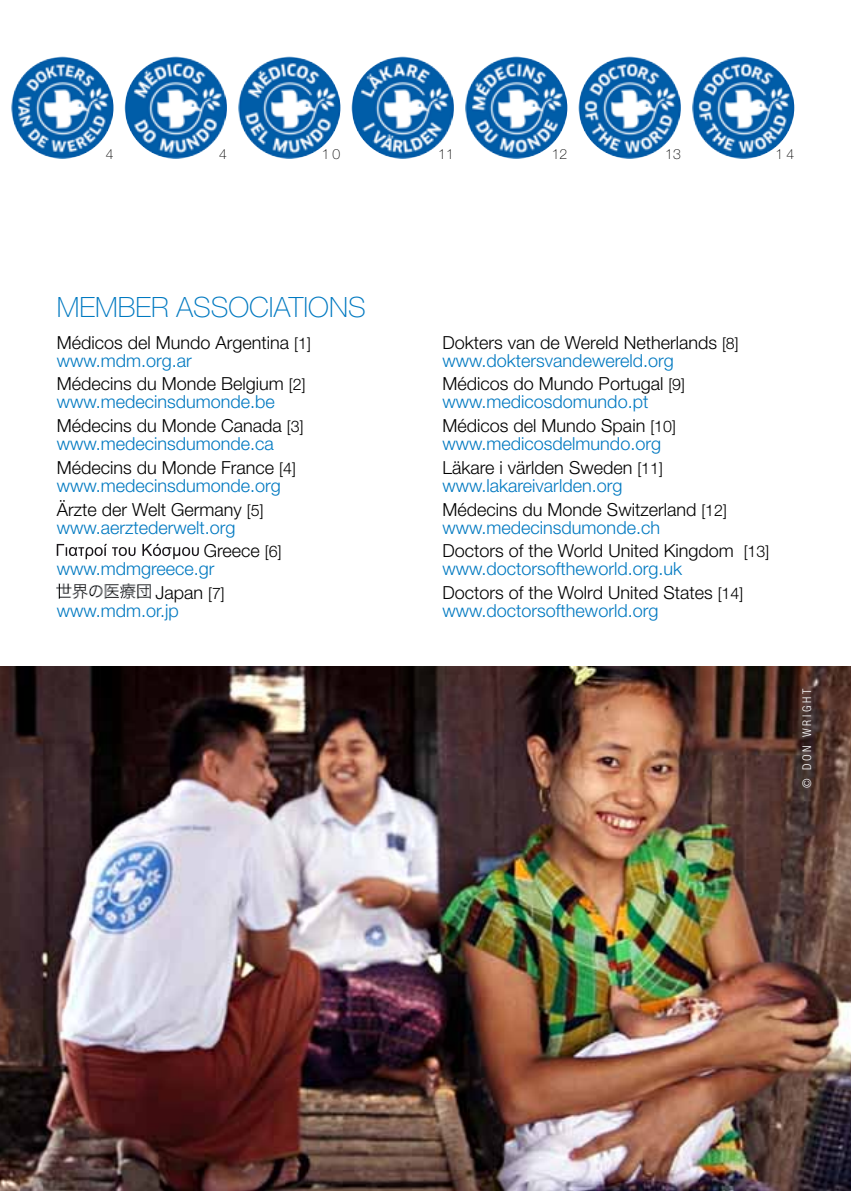
<style>
.page{position:relative;width:851px;height:1191px;background:#fff}
.page>*{position:absolute;margin:0;border:0;box-sizing:border-box;transform-origin:0 0}
.t1{font:100 28px "Helvetica Neue";color:#0079c1}
.t2{font:300 18px/18px "Helvetica Neue";color:#000}
.t3{font:300 18px/18px "Helvetica Neue";color:#0079c1}
.t4{font:100 14px "Helvetica Neue";color:#000}
.t5{font:300 condensed 12px "Helvetica Neue";letter-spacing:.22em;color:#fff}
.s1{font-size:16px}
.s2{color:#0079c1}
.s3{color:#000}
.s4{font-size:16px;color:#000}
</style>
<div class="page">
<svg style="left:57px;top:544px;width:78px;height:15px"></svg>
<svg style="left:142px;top:544px;width:57px;height:15px"></svg>
<img style="left:57px;top:583px;width:93px;height:16px">
<img style="left:238px;top:57px;width:102px;height:102px;border-radius:51px">
<img style="left:692px;top:57px;width:102px;height:102px;border-radius:51px">
<img style="left:11px;top:57px;width:102px;height:102px;border-radius:51px">
<img style="left:125px;top:57px;width:102px;height:102px;border-radius:51px">
<img style="left:578px;top:57px;width:102px;height:102px;border-radius:51px">
<img style="left:351px;top:57px;width:103px;height:102px;border-radius:51px">
<img style="left:465px;top:57px;width:102px;height:102px;border-radius:51px">
<img style="left:0;top:666px;width:850px;height:525px">
<p class="t4" style="left:106px;top:146px;width:9px">4</p>
<p class="t4" style="left:219px;top:146px;width:9px">4</p>
<p class="t4" style="left:321px;top:146px;width:20px">10</p>
<p class="t4" style="left:438px;top:146px;width:17px">11</p>
<p class="t4" style="left:551px;top:146px;width:17px">12</p>
<p class="t4" style="left:665px;top:146px;width:17px">13</p>
<p class="t4" style="left:775px;top:146px;width:20px">14</p>
<h1 class="t1" style="left:57px;top:291px;width:310px">MEMBER ASSOCIATIONS</h1>
<p class="t2" style="left:57px;top:333px;width:255px">Médicos del Mundo Argentina <span class="s1">[1] </span><span class="s2">www.mdm.org.ar</span></p>
<p class="t2" style="left:57px;top:375px;width:250px">Médecins du Monde Belgium <span class="s1">[2] </span><span class="s2">www.medecinsdumonde.be</span></p>
<p class="t3" style="left:57px;top:416px;width:248px"><span class="s3">Médecins du Monde Canada</span> <span class="s4">[3] </span>www.medecinsdumonde.ca</p>
<p class="t3" style="left:57px;top:458px;width:241px"><span class="s3">Médecins du Monde France</span> <span class="s4">[4] </span>www.medecinsdumonde.org</p>
<p class="t3" style="left:57px;top:500px;width:208px"><span class="s3">Ärzte der Welt Germany</span> <span class="s4">[5] </span>www.aerztederwelt.org</p>
<p class="t3" style="left:57px;top:541px;width:226px;text-indent:147px"><span class="s3">Greece</span> <span class="s4">[6] </span>www.mdmgreece.gr</p>
<p class="t3" style="left:57px;top:583px;width:169px;text-indent:99px"><span class="s3">Japan</span> <span class="s4">[7] </span>www.mdm.or.jp</p>
<p class="t2" style="left:442px;top:333px;width:298px">Dokters van de Wereld Netherlands <span class="s1">[8] </span><span class="s2">www.doktersvandewereld.org</span></p>
<p class="t2" style="left:442px;top:375px;width:244px">Médicos do Mundo Portugal <span class="s1">[9] </span><span class="s2">www.medicosdomundo.pt</span></p>
<p class="t3" style="left:442px;top:416px;width:235px"><span class="s3">Médicos del Mundo Spain</span> <span class="s4">[10] </span>www.medicosdelmundo.org</p>
<p class="t3" style="left:442px;top:458px;width:222px"><span class="s3">Läkare i världen Sweden</span> <span class="s4">[11] </span>www.lakareivarlden.org</p>
<p class="t2" style="left:442px;top:500px;width:286px">Médecins du Monde Switzerland <span class="s1">[12] </span><span class="s2">www.medecinsdumonde.ch</span></p>
<p class="t2" style="left:442px;top:541px;width:328px">Doctors of the World United Kingdom <span class="s1">[13] </span><span class="s2">www.doctorsoftheworld.org.uk</span></p>
<p class="t2" style="left:442px;top:583px;width:302px">Doctors of the Wolrd United States <span class="s1">[14] </span><span class="s2">www.doctorsoftheworld.org</span></p>
<p class="t5" style="left:800px;top:787px;width:100px;rotate:-90deg">© Don Wrigh t</p>
</div>
